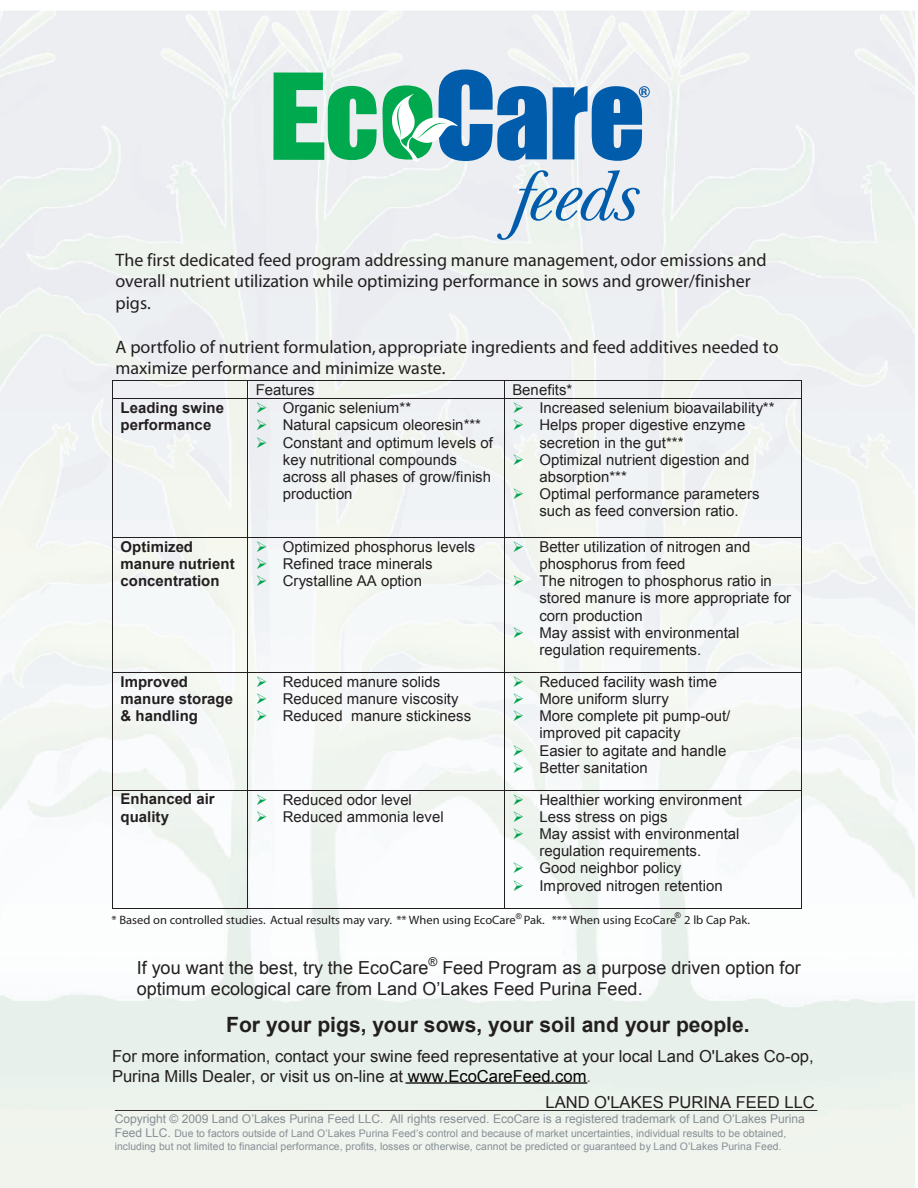
<style>
.page{position:relative;width:918px;height:1188px;background:#fff}
.page>*{position:absolute;margin:0;border:0;box-sizing:border-box;transform-origin:0 0}
.t1{font:700 21px "Arial";letter-spacing:-.005em;color:#231f20}
.t2{font:18px/21.8px "Myriad";color:#231f20}
.t3{font:18px/20.7px "Arial";color:#231f20}
.t4{font:16.5px/19.5px "Arial";color:#231f20}
.t5{font:14.85px/17.2px "Arial";color:#231f20}
.t6{font:700 14.85px/17.2px "Arial";color:#231f20}
.t7{font:12.15px "Myriad";color:#231f20}
.t8{font:12px "Arial";letter-spacing:-.005em;color:#878f96}
.t9{font:12px "Arial";color:#231f20}
.t10{font:10.5px/12.6px "Arial";color:#878f96}
.t11{font:700 9.6px "Myriad";color:#115ea3;scale:1.14 1}
.t12{font:7.8px "Arial";color:#231f20;scale:1.04 1}
.s1{color:#020202}
.s2{color:#666}
.s3{font-size:12px}
</style>
<div class="page">
<img style="left:0;top:11px;width:915px;height:1177px">
<svg style="left:553px;top:86px;width:89px;height:75px;background:#4184be"></svg>
<svg style="left:273px;top:69px;width:274px;height:93px;background:#66b4ac"></svg>
<svg style="left:497px;top:170px;width:143px;height:70px;background:#c2d5e4"></svg>
<div style="left:639px;top:86px;width:11px;height:11px;border:1px solid #115ea3;border-radius:50%"></div>
<hr style="left:113px;top:381px;width:134px;height:1px;background:#231f20">
<hr style="left:248px;top:381px;width:256px;height:1px;background:#231f20">
<hr style="left:505px;top:381px;width:296px;height:1px;background:#231f20">
<svg style="left:112px;top:381px;width:1px;height:18px"></svg>
<hr style="left:113px;top:399px;width:134px;height:1px;background:#231f20">
<svg style="left:247px;top:381px;width:1px;height:18px"></svg>
<hr style="left:248px;top:399px;width:256px;height:1px;background:#231f20">
<svg style="left:504px;top:381px;width:1px;height:18px"></svg>
<hr style="left:505px;top:399px;width:296px;height:1px;background:#231f20">
<svg style="left:801px;top:381px;width:1px;height:18px"></svg>
<hr style="left:112px;top:399px;width:1px;height:138px;background:#231f20">
<hr style="left:247px;top:399px;width:1px;height:138px;background:#231f20">
<hr style="left:504px;top:399px;width:1px;height:138px;background:#231f20">
<hr style="left:801px;top:399px;width:1px;height:138px;background:#231f20">
<hr style="left:113px;top:537px;width:134px;height:1px;background:#231f20">
<hr style="left:248px;top:537px;width:256px;height:1px;background:#231f20">
<hr style="left:505px;top:537px;width:296px;height:1px;background:#231f20">
<hr style="left:112px;top:538px;width:1px;height:134px;background:#231f20">
<hr style="left:247px;top:538px;width:1px;height:134px;background:#231f20">
<hr style="left:504px;top:538px;width:1px;height:134px;background:#231f20">
<hr style="left:801px;top:538px;width:1px;height:134px;background:#231f20">
<hr style="left:113px;top:672px;width:134px;height:1px;background:#231f20">
<hr style="left:248px;top:672px;width:256px;height:1px;background:#231f20">
<hr style="left:505px;top:672px;width:296px;height:1px;background:#231f20">
<hr style="left:112px;top:673px;width:1px;height:117px;background:#231f20">
<hr style="left:247px;top:673px;width:1px;height:117px;background:#231f20">
<hr style="left:504px;top:673px;width:1px;height:117px;background:#231f20">
<hr style="left:801px;top:673px;width:1px;height:117px;background:#231f20">
<hr style="left:113px;top:790px;width:134px;height:1px;background:#231f20">
<hr style="left:248px;top:790px;width:256px;height:1px;background:#231f20">
<hr style="left:505px;top:790px;width:296px;height:1px;background:#231f20">
<hr style="left:112px;top:791px;width:1px;height:117px;background:#231f20">
<hr style="left:113px;top:908px;width:134px;height:1px;background:#231f20">
<hr style="left:247px;top:791px;width:1px;height:117px;background:#231f20">
<hr style="left:248px;top:908px;width:256px;height:1px;background:#231f20">
<hr style="left:504px;top:791px;width:1px;height:117px;background:#231f20">
<hr style="left:505px;top:908px;width:296px;height:1px;background:#231f20">
<hr style="left:801px;top:791px;width:1px;height:117px;background:#231f20">
<hr style="left:115px;top:1110px;width:702px;height:1px;background:#231f20">
<hr style="left:405px;top:1082px;width:182px;height:2px;background:#231f20">
<svg style="left:257px;top:402px;width:9px;height:11px"></svg>
<svg style="left:257px;top:420px;width:9px;height:10px"></svg>
<svg style="left:257px;top:437px;width:9px;height:11px"></svg>
<svg style="left:514px;top:402px;width:9px;height:11px"></svg>
<svg style="left:514px;top:420px;width:9px;height:10px"></svg>
<svg style="left:514px;top:454px;width:9px;height:11px"></svg>
<svg style="left:514px;top:488px;width:9px;height:11px"></svg>
<svg style="left:257px;top:541px;width:9px;height:11px"></svg>
<svg style="left:257px;top:558px;width:9px;height:11px"></svg>
<svg style="left:257px;top:575px;width:9px;height:11px"></svg>
<svg style="left:514px;top:541px;width:9px;height:11px"></svg>
<svg style="left:514px;top:575px;width:9px;height:11px"></svg>
<svg style="left:514px;top:627px;width:9px;height:11px"></svg>
<svg style="left:257px;top:676px;width:9px;height:11px"></svg>
<svg style="left:257px;top:693px;width:9px;height:11px"></svg>
<svg style="left:257px;top:710px;width:9px;height:11px"></svg>
<svg style="left:514px;top:676px;width:9px;height:11px"></svg>
<svg style="left:514px;top:693px;width:9px;height:11px"></svg>
<svg style="left:514px;top:710px;width:9px;height:11px"></svg>
<svg style="left:514px;top:745px;width:9px;height:11px"></svg>
<svg style="left:514px;top:762px;width:9px;height:11px"></svg>
<svg style="left:257px;top:794px;width:9px;height:11px"></svg>
<svg style="left:257px;top:811px;width:9px;height:11px"></svg>
<svg style="left:514px;top:794px;width:9px;height:11px"></svg>
<svg style="left:514px;top:811px;width:9px;height:11px"></svg>
<svg style="left:514px;top:828px;width:9px;height:11px"></svg>
<svg style="left:514px;top:863px;width:9px;height:10px"></svg>
<svg style="left:514px;top:880px;width:9px;height:11px"></svg>
<p class="t11" style="left:641px;top:87px;width:7px">R</p>
<p class="t2" style="left:116px;top:249px;width:653px">The first dedicated feed program addressing manure management, odor emissions and overall nutrient utilization while optimizing performance in sows and grower/finisher pigs.</p>
<p class="t2" style="left:116px;top:336px;width:665px">A portfolio of nutrient formulation, appropriate ingredients and feed additives needed to maximize performance and minimize waste.</p>
<p class="t5" style="left:256px;top:381px;width:60px">Features</p>
<p class="t5" style="left:512px;top:381px;width:62px">Benefits*</p>
<p class="t6" style="left:121px;top:400px;width:105px">Leading swine performance</p>
<p class="t5" style="left:283px;top:399px;width:212px">Organic selenium**<br>Natural capsicum oleoresin***<br>Constant and optimum levels of key nutritional compounds across all phases of grow/finish production</p>
<p class="t5" style="left:539px;top:399px;width:237px">Increased selenium bioavailability**<br>Helps proper digestive enzyme secretion in the gut***<br>Optimizal nutrient digestion and absorption***<br>Optimal performance parameters such as feed conversion ratio.</p>
<p class="t6" style="left:121px;top:538px;width:116px">Optimized manure nutrient concentration</p>
<p class="t5" style="left:283px;top:538px;width:194px">Optimized phosphorus levels<br>Refined trace minerals<br>Crystalline AA option</p>
<p class="t5" style="left:539px;top:538px;width:253px">Better utilization of nitrogen and phosphorus from feed<br>The nitrogen to phosphorus ratio in stored manure is more appropriate for corn production<br>May assist with environmental regulation requirements.</p>
<p class="t6" style="left:121px;top:673px;width:114px">Improved manure storage &amp; handling</p>
<p class="t5" style="left:283px;top:673px;width:190px">Reduced manure solids<br>Reduced manure viscosity<br>Reduced manure stickiness</p>
<p class="t5" style="left:539px;top:673px;width:192px">Reduced facility wash time<br>More uniform slurry<br>More complete pit pump-out/ improved pit capacity<br>Easier to agitate and handle<br>Better sanitation</p>
<p class="t6" style="left:121px;top:791px;width:96px">Enhanced air quality</p>
<p class="t5" style="left:283px;top:791px;width:162px">Reduced odor level<br>Reduced ammonia level</p>
<p class="t5" style="left:539px;top:791px;width:204px">Healthier working environment<br>Less stress on pigs<br>May assist with environmental regulation requirements.<br>Good neighbor policy<br>Improved nitrogen retention</p>
<p class="t12" style="left:516px;top:911px;width:7px">®</p>
<p class="t12" style="left:675px;top:910px;width:7px">®</p>
<p class="t7" style="left:111px;top:914px;width:640px">* Based on controlled studies. Actual results may vary. ** When using EcoCare Pak. *** When using EcoCare 2 lb Cap Pak.</p>
<p class="t3" style="left:137px;top:958px;width:293px">If you want the best, try the EcoCare</p>
<p class="t9" style="left:428px;top:954px;width:10px">®</p>
<p class="t3" style="left:137px;top:958px;width:666px;text-indent:306px">Feed Program as a purpose driven option for optimum ecological care from Land O’Lakes Feed Purina Feed.</p>
<h1 class="t1" style="left:226px;top:1011px;width:525px">For your pigs, your sows, your soil and your people.</h1>
<p class="t4" style="left:112px;top:1047px;width:703px">For more information, contact your swine feed representative at your local Land O'Lakes Co-op,<br>Purina Mills Dealer, or visit us on-line at <span class="s1">www.EcoCareFeed.com</span><span class="s2">.</span></p>
<p class="t8" style="left:115px;top:1111px;width:692px">Copyright © 2009 Land O’Lakes Purina Feed LLC. All rights reserved. EcoCare is a registered trademark of Land O’Lakes Purina</p>
<p class="t10" style="left:115px;top:1127px;width:673px"><span class="s3">Feed LLC.</span> Due to factors outside of Land O’Lakes Purina Feed’s control and because of market uncertainties, individual results to be obtained, including but not limited to financial performance, profits, losses or otherwise, cannot be predicted or guaranteed by Land O’Lakes Purina Feed.</p>
<p class="t4" style="left:546px;top:1092px;width:271px">LAND O'LAKES PURINA FEED LLC</p>
</div>
